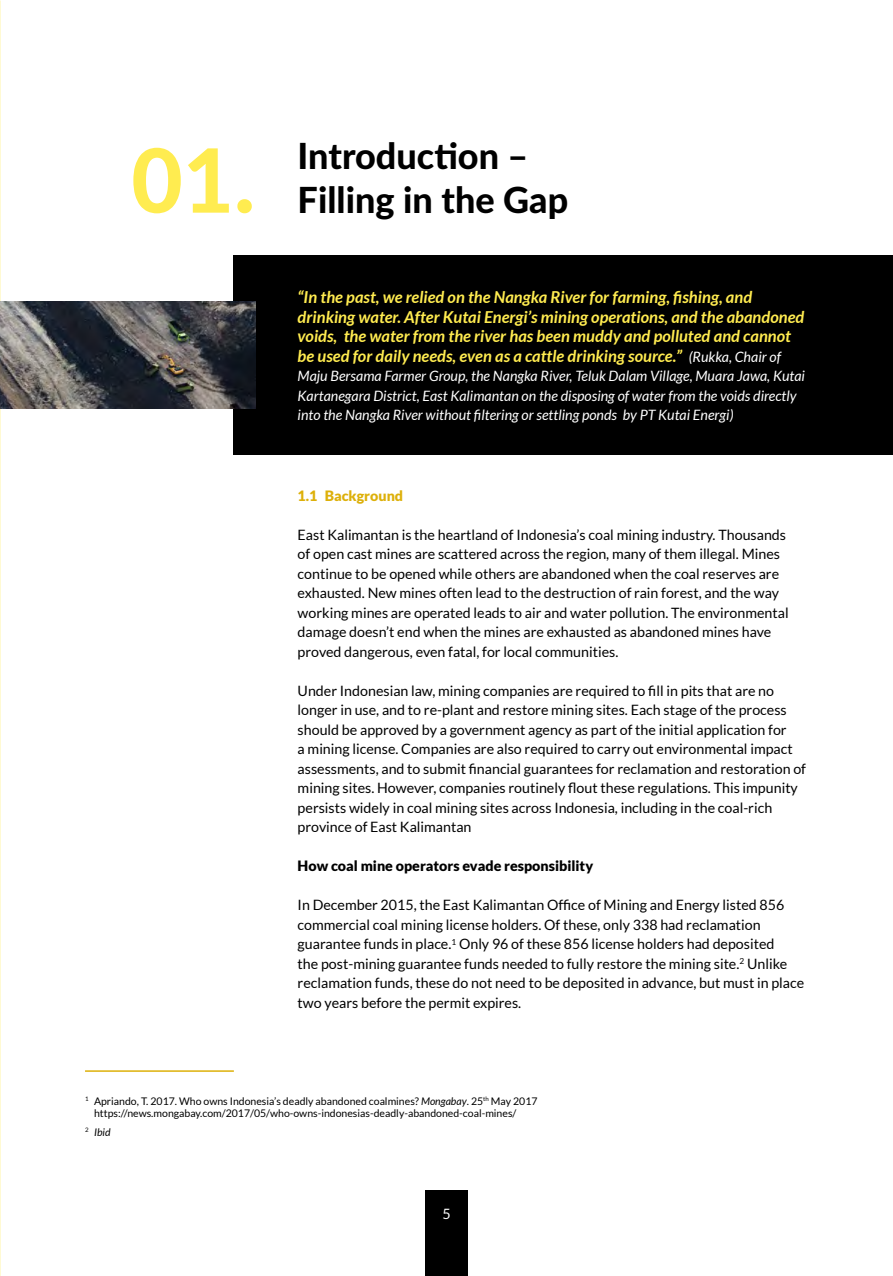
<style>
.page{position:relative;width:893px;height:1276px;background:#fff}
.page>*{position:absolute;margin:0;border:0;box-sizing:border-box;transform-origin:0 0}
.t1{font:800 88.5px "Lato";color:#ffec50}
.t2{font:800 36px "Lato";color:#000}
.t3{font:italic 700 16.5px/19.5px "Lato";color:#ffec50}
.t4{font:14.25px/19.5px "Lato";color:#000}
.t5{font:italic 14.25px/19.5px "Lato";color:#fff}
.t6{font:900 14.25px "Lato";color:#000}
.t7{font:900 14.25px "Lato";color:#ddb00a}
.t8{font:14.25px "Lato";color:#fff}
.t9{font:10.5px/12.6px "Lato";color:#000}
.t10{font:italic 10.5px "Lato";color:#000}
.s1{font-weight:400;font-size:14.25px;color:#fff}
.s2{font-style:italic}
</style>
<div class="page">
<div style="left:234px;top:255px;width:659px;height:200px;background:#000"></div>
<hr style="left:85px;top:1070px;width:149px;height:1px;background:#ddb00a">
<div style="left:425px;top:1191px;width:43px;height:85px;background:#000"></div>
<img style="left:0;top:302px;width:255px;height:106px">
<h1 class="t1" style="left:131px;top:115px;width:125px">01.</h1>
<h2 class="t2" style="left:298px;top:130px;width:232px">Introduction –</h2>
<h2 class="t2" style="left:298px;top:173px;width:272px">Filling in the Gap</h2>
<p class="t3" style="left:298px;top:288px;width:508px">“In the past, we relied on the Nangka River for farming, fishing, and drinking water. After Kutai Energi’s mining operations, and the abandoned voids, the water from the river has been muddy and polluted and cannot be used for daily needs, even as a cattle drinking source.” <span class="s1">(Rukka, Chair of</span></p>
<p class="t5" style="left:298px;top:367px;width:509px">Maju Bersama Farmer Group, the Nangka River, Teluk Dalam Village, Muara Jawa, Kutai<br>Kartanegara District, East Kalimantan on the disposing of water from the voids directly into the Nangka River without filtering or settling ponds by PT Kutai Energi)</p>
<p class="t7" style="left:298px;top:487px;width:107px">1.1 Background</p>
<p class="t4" style="left:298px;top:524px;width:492px">East Kalimantan is the heartland of Indonesia’s coal mining industry. Thousands of open cast mines are scattered across the region, many of them illegal. Mines continue to be opened while others are abandoned when the coal reserves are exhausted. New mines often lead to the destruction of rain forest, and the way working mines are operated leads to air and water pollution. The environmental damage doesn’t end when the mines are exhausted as abandoned mines have proved dangerous, even fatal, for local communities.</p>
<p class="t4" style="left:298px;top:680px;width:510px">Under Indonesian law, mining companies are required to fill in pits that are no longer in use, and to re-plant and restore mining sites. Each stage of the process should be approved by a government agency as part of the initial application for<br>a mining license. Companies are also required to carry out environmental impact assessments, and to submit financial guarantees for reclamation and restoration of mining sites. However, companies routinely flout these regulations. This impunity persists widely in coal mining sites across Indonesia, including in the coal-rich province of East Kalimantan</p>
<p class="t6" style="left:298px;top:857px;width:297px">How coal mine operators evade responsibility</p>
<p class="t4" style="left:298px;top:895px;width:508px">In December 2015, the East Kalimantan Office of Mining and Energy listed 856 commercial coal mining license holders. Of these, only 338 had reclamation guarantee funds in place.<sup>1</sup> Only 96 of these 856 license holders had deposited<br>the post-mining guarantee funds needed to fully restore the mining site.<sup>2</sup> Unlike reclamation funds, these do not need to be deposited in advance, but must in place two years before the permit expires.</p>
<p class="t9" style="left:94px;top:1094px;width:445px;text-indent:-9px"><sup>1</sup> Apriando, T. 2017. Who owns Indonesia’s deadly abandoned coalmines? <span class="s2">Mongabay</span>. 25<sup>th</sup> May 2017 https://news.mongabay.com/2017/05/who-owns-indonesias-deadly-abandoned-coal-mines/</p>
<p class="t10" style="left:85px;top:1126px;width:27px"><sup>2</sup> Ibid</p>
<p class="t8" style="left:442px;top:1205px;width:10px">5</p>
</div>
